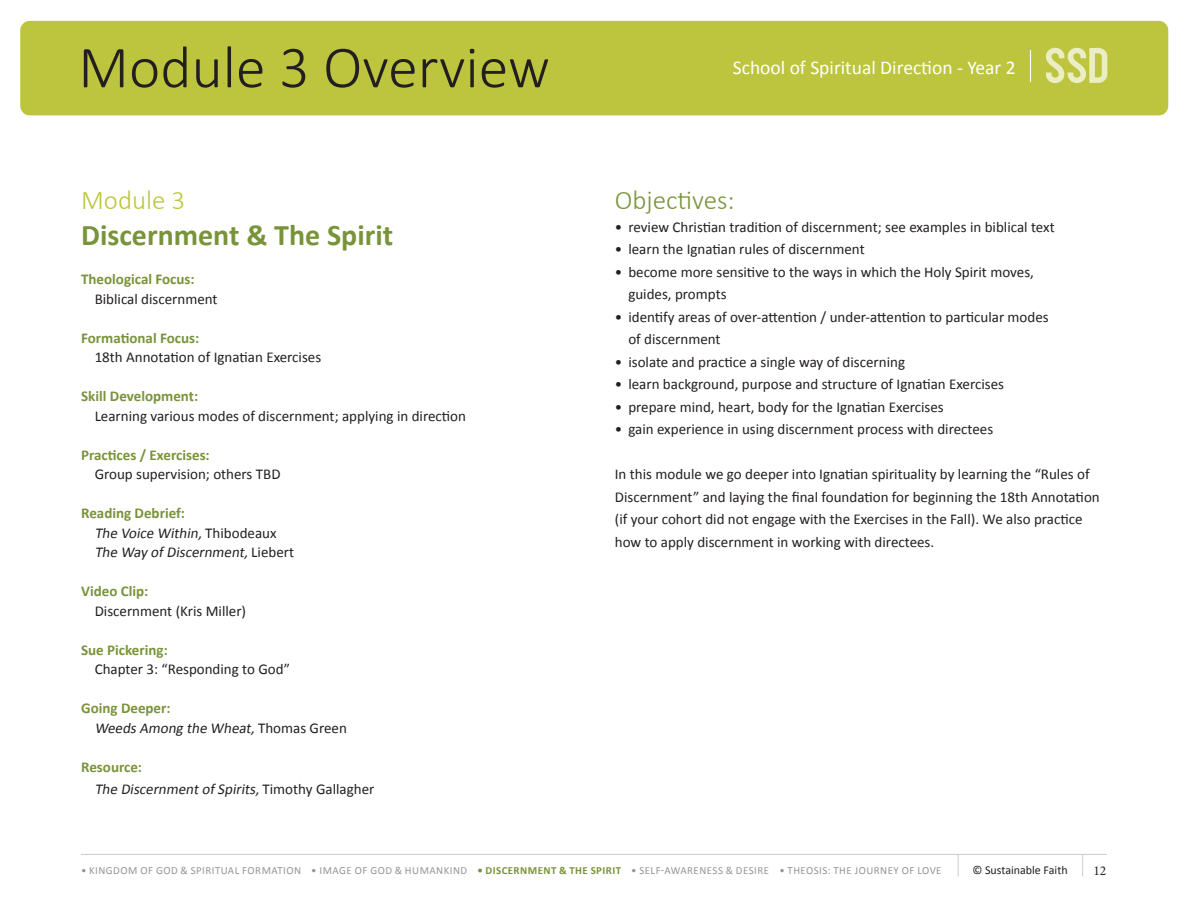
<style>
.page{position:relative;width:1188px;height:918px;background:#fff}
.page>*{position:absolute;margin:0;border:0;box-sizing:border-box;transform-origin:0 0}
.t1{font:300 60px "Calibri";color:#231f20}
.Title_-_section{font:700 30px "Calibri";color:#79933a}
.Headlines_-_Light{font:300 27px "Calibri";color:#79933a}
.TITLE_-_module{font:300 27px "Calibri";color:#bdc53e}
.t2{font:19.5px "Calibri";color:#fff}
.Body_Text{font:15px/22.5px "Calibri";color:#231f20}
.Body_Subheads_-_colo{font:700 15px "Calibri";color:#79933a}
.Body_Text-2{font:italic 15px "Calibri";color:#231f20}
.t3{font:13.5px "Minion Pro";color:#231f20}
.t4{font:12px "Calibri";color:#231f20}
.Module_Legend_text{font:10.8px "Calibri";letter-spacing:.045em;color:#939598}
.s1{font-style:normal}
.s2{font-weight:700;color:#79933a}
</style>
<div class="page">
<div style="left:20px;top:21px;width:1148px;height:94px;background:#bdc53e;border-radius:9px"></div>
<svg style="left:1045px;top:47px;width:63px;height:36px"></svg>
<hr style="left:1030px;top:50px;width:1px;height:32px;background:#fff">
<hr style="left:81px;top:854px;width:1026px;height:1px;background:#939598">
<svg style="left:958px;top:855px;width:1px;height:21px"></svg>
<svg style="left:1082px;top:855px;width:1px;height:21px"></svg>
<p class="t1" style="left:78px;top:30px;width:473px">Module 3 Overview</p>
<p class="TITLE_-_module" style="left:81px;top:184px;width:106px">Module 3</p>
<p class="Title_-_section" style="left:81px;top:214px;width:314px">Discernment &amp; The Spirit</p>
<p class="Body_Subheads_-_colo" style="left:81px;top:269px;width:115px">Theological Focus:</p>
<p class="Body_Text" style="left:95px;top:287px;width:124px">Biblical discernment</p>
<p class="Body_Subheads_-_colo" style="left:81px;top:327px;width:120px">Formational Focus:</p>
<p class="Body_Text" style="left:95px;top:346px;width:228px">18th Annotation of Ignatian Exercises</p>
<p class="Body_Subheads_-_colo" style="left:81px;top:386px;width:118px">Skill Development:</p>
<p class="Body_Text" style="left:95px;top:404px;width:373px">Learning various modes of discernment; applying in direction</p>
<p class="Body_Subheads_-_colo" style="left:81px;top:444px;width:130px">Practices / Exercises:</p>
<p class="Body_Text" style="left:95px;top:463px;width:187px">Group supervision; others TBD</p>
<p class="Body_Subheads_-_colo" style="left:81px;top:503px;width:105px">Reading Debrief:</p>
<p class="Body_Text-2" style="left:95px;top:522px;width:183px">The Voice Within,<span class="s1">T h i b o d e a u x</span></p>
<p class="Body_Text-2" style="left:95px;top:542px;width:201px">The Way ofDiscernment,<span class="s1">L i e b e rt</span></p>
<p class="Body_Subheads_-_colo" style="left:81px;top:581px;width:69px">Video Clip:</p>
<p class="Body_Text" style="left:95px;top:599px;width:153px">Discernment (Kris Miller)</p>
<p class="Body_Subheads_-_colo" style="left:81px;top:639px;width:88px">Sue Pickering:</p>
<p class="Body_Text" style="left:95px;top:658px;width:197px">Chapter 3: “Responding to God”</p>
<p class="Body_Subheads_-_colo" style="left:81px;top:698px;width:91px">Going Deeper:</p>
<p class="Body_Text-2" style="left:95px;top:717px;width:254px">WeedsAmong the Wheat,<span class="s1">T h o m a s G r e e n</span></p>
<p class="Body_Subheads_-_colo" style="left:81px;top:756px;width:62px">Resource:</p>
<p class="Body_Text-2" style="left:95px;top:779px;width:281px">The DiscernmentofSpirits,<span class="s1">Ti m ot hy G a l l a g h e r</span></p>
<h3 class="t2" style="left:733px;top:54px;width:284px">School of Spiritual Direction - Year 2</h3>
<p class="Headlines_-_Light" style="left:615px;top:184px;width:121px">Objectives:</p>
<p class="Body_Text" style="left:615px;top:215px;width:441px">• review Christian tradition of discernment; see examples in biblical text</p>
<p class="Body_Text" style="left:615px;top:238px;width:251px">• learn the Ignatian rules of discernment</p>
<p class="Body_Text" style="left:628px;top:260px;width:407px;text-indent:-14px">• become more sensitive to the ways in which the Holy Spirit moves, guides, prompts</p>
<p class="Body_Text" style="left:628px;top:305px;width:422px;text-indent:-14px">• identify areas of over-attention / under-attention to particular modes of discernment</p>
<p class="Body_Text" style="left:615px;top:350px;width:292px">• isolate and practice a single way of discerning</p>
<p class="Body_Text" style="left:615px;top:373px;width:391px">• learn background, purpose and structure of Ignatian Exercises</p>
<p class="Body_Text" style="left:615px;top:395px;width:330px">• prepare mind, heart, body for the Ignatian Exercises</p>
<p class="Body_Text" style="left:615px;top:418px;width:380px">• gain experience in using discernment process with directees</p>
<p class="Body_Text" style="left:615px;top:463px;width:486px">In this module we go deeper into Ignatian spirituality by learning the “Rules of Discernment” and laying the final foundation for beginning the 18th Annotation (if your cohort did not engage with the Exercises in the Fall). We also practice how to apply discernment in working with directees.</p>
<p class="Module_Legend_text" style="left:81px;top:863px;width:862px">• KINGDOM OF GOD &amp; SPIRITUAL FORMATION • IMAGE OF GOD &amp; HUMANKIND <span class="s2">• DISCERNMENT &amp; THE SPIRIT</span> • SELF-AWARENESS &amp; DESIRE • THEOSIS: THE JOURNEY OF LOVE</p>
<p class="t4" style="left:972px;top:862px;width:97px">© Sustainable Faith</p>
<p class="t3" style="left:1093px;top:861px;width:14px">12</p>
</div>
